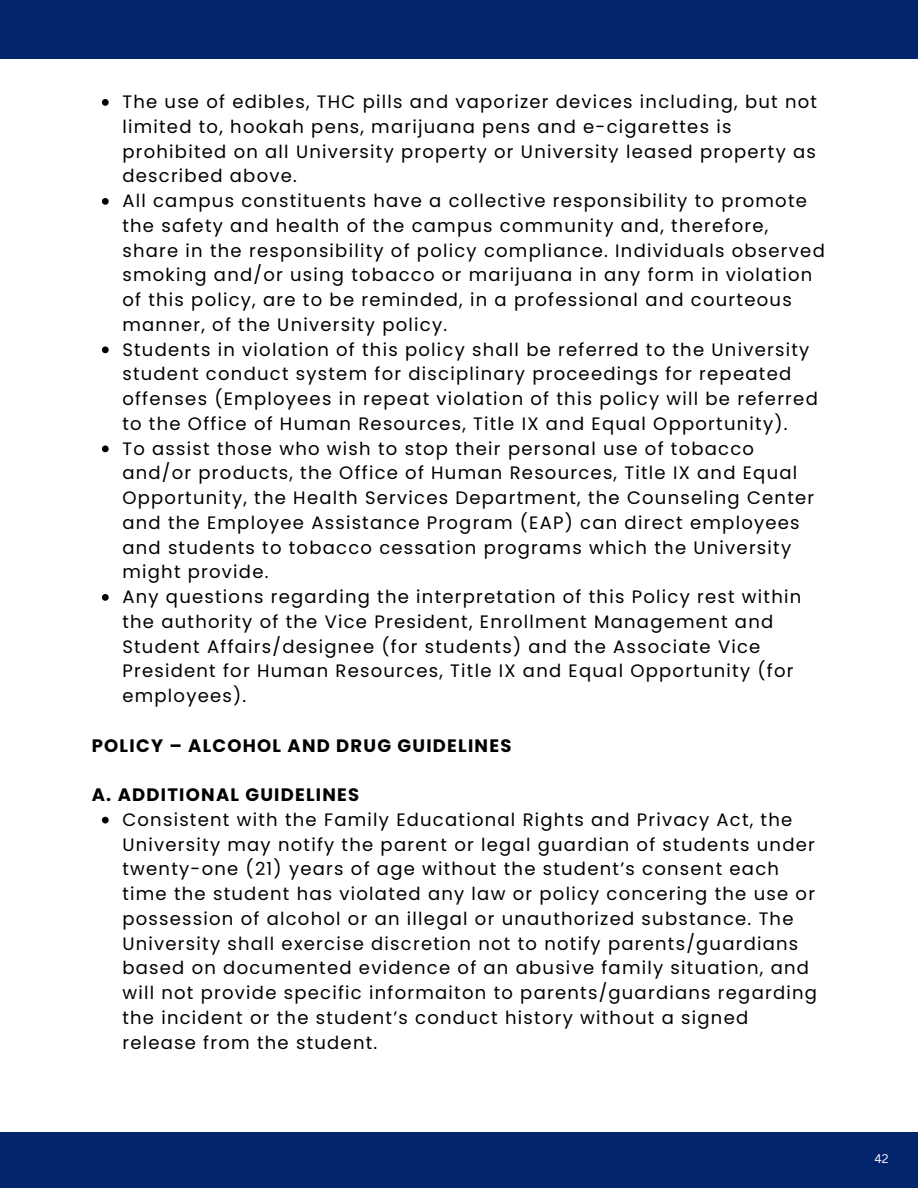
<style>
.page{position:relative;width:918px;height:1188px;background:#fff}
.page>*{position:absolute;margin:0;border:0;box-sizing:border-box;transform-origin:0 0}
.t1{font:18px/24.8px "Poppins";letter-spacing:.07em;color:#000}
.t2{font:700 18px "Poppins";letter-spacing:.07em;color:#000}
.t3{font:12.15px "Canva Sans";color:#fff}
</style>
<div class="page">
<svg style="left:102px;top:99px;width:7px;height:7px"></svg>
<svg style="left:102px;top:198px;width:7px;height:7px"></svg>
<svg style="left:102px;top:346px;width:7px;height:7px"></svg>
<svg style="left:102px;top:446px;width:7px;height:6px"></svg>
<svg style="left:102px;top:594px;width:7px;height:7px"></svg>
<svg style="left:102px;top:817px;width:7px;height:7px"></svg>
<div style="left:0;top:0;width:918px;height:59px;background:#03256c"></div>
<div style="left:0;top:1132px;width:918px;height:56px;background:#03256c"></div>
<p class="t1" style="left:122px;top:89px;width:696px">The use of edibles, THC pills and vaporizer devices including, but not limited to, hookah pens, marijuana pens and e-cigarettes is prohibited on all University property or University leased property as described above.</p>
<p class="t1" style="left:122px;top:188px;width:704px">All campus constituents have a collective responsibility to promote the safety and health of the campus community and, therefore, share in the responsibility of policy compliance. Individuals observed smoking and/or using tobacco or marijuana in any form in violation of this policy, are to be reminded, in a professional and courteous manner, of the University policy.</p>
<p class="t1" style="left:122px;top:337px;width:697px">Students in violation of this policy shall be referred to the University student conduct system for disciplinary proceedings for repeated offenses (Employees in repeat violation of this policy will be referred to the Office of Human Resources, Title IX and Equal Opportunity).</p>
<p class="t1" style="left:122px;top:436px;width:693px">To assist those who wish to stop their personal use of tobacco and/or products, the Office of Human Resources, Title IX and Equal Opportunity, the Health Services Department, the Counseling Center and the Employee Assistance Program (EAP) can direct employees and students to tobacco cessation programs which the University might provide.</p>
<p class="t1" style="left:122px;top:584px;width:680px">Any questions regarding the interpretation of this Policy rest within the authority of the Vice President, Enrollment Management and Student Affairs/designee (for students) and the Associate Vice President for Human Resources, Title IX and Equal Opportunity (for employees).</p>
<h1 class="t2" style="left:92px;top:733px;width:421px">POLICY – ALCOHOL AND DRUG GUIDELINES</h1>
<h1 class="t2" style="left:92px;top:782px;width:269px">A. ADDITIONAL GUIDELINES</h1>
<p class="t1" style="left:122px;top:807px;width:696px">Consistent with the Family Educational Rights and Privacy Act, the University may notify the parent or legal guardian of students under twenty-one (21) years of age without the student’s consent each time the student has violated any law or policy concering the use or possession of alcohol or an illegal or unauthorized substance. The University shall exercise discretion not to notify parents/guardians based on documented evidence of an abusive family situation, and will not provide specific informaiton to parents/guardians regarding the incident or the student’s conduct history without a signed release from the student.</p>
<p class="t3" style="left:874px;top:1150px;width:16px">42</p>
</div>
